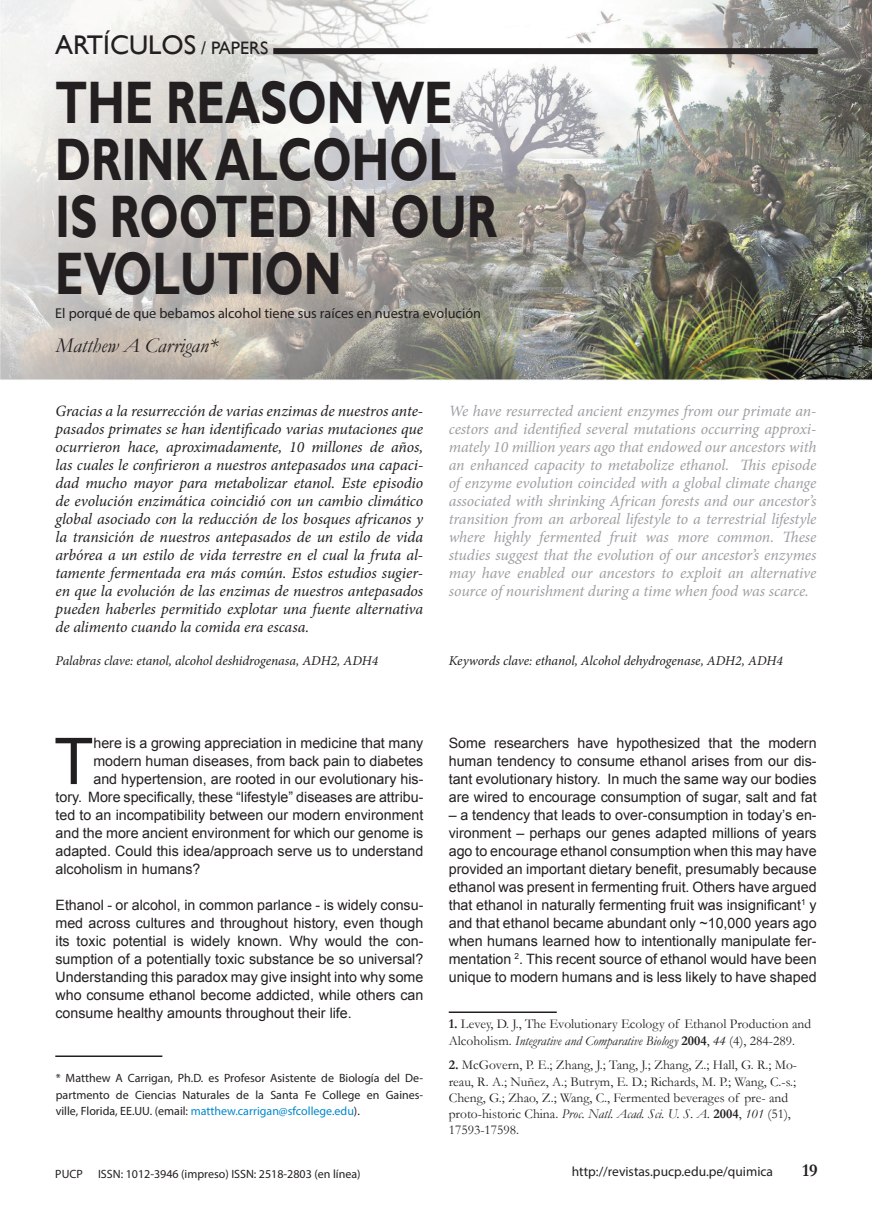
<style>
.page{position:relative;width:872px;height:1212px;background:#fff}
.page>*{position:absolute;margin:0;border:0;box-sizing:border-box;transform-origin:0 0}
.t1{font:64.5px "Arial";color:#231f20}
.t2{font:700 60px/57px "Gill Sans";color:#231f20;scale:.75 1}
.t3{font:27px "Gill Sans";color:#231f20}
.t4{font:italic 21px "Garamond";color:#231f20}
.t5{font:700 18px "Garamond";color:#231f20}
.t6{font:italic 15.75px/18px "Minion Pro";letter-spacing:-.005em;color:#231f20;text-align:justify}
.t7{font:italic 15.75px/18px "Minion Pro";letter-spacing:-.01em;color:#9d9fa2;text-align:justify}
.t8{font:14.25px/18px "Arial";color:#231f20;text-align:justify}
.t9{font:14.25px "Myriad Pro";color:#231f20}
.t10{font:13.5px/16.2px "Garamond";color:#231f20}
.t11{font:italic 13.5px "Minion Pro";letter-spacing:-.005em;color:#231f20}
.t12{font:13.5px "Myriad Pro";color:#231f20}
.t13{font:12px/16.5px "Myriad Pro";color:#231f20;text-align:justify}
.t14{font:9px "Myriad Pro";color:#b2b3b7}
.s1{font-size:18px}
.s2{color:#0087cd}
.s3{font-weight:700}
.s4{font-style:italic}
</style>
<div class="page">
<img style="left:0;top:0;width:872px;height:380px">
<hr style="left:55px;top:1055px;width:107px;height:2px;background:#231f20">
<hr style="left:449px;top:1011px;width:108px;height:2px;background:#231f20">
<div style="left:273px;top:48px;width:544px;height:6px;background:#231f20"></div>
<h3 class="t3" style="left:55px;top:30px;width:215px">ARTÍCULOS <span class="s1">/ PAPERS</span></h3>
<h2 class="t2" style="left:55px;top:76px;width:524px">THE REASON WE<br>DRINK ALCOHO</h2>
<h2 class="t2" style="left:429px;top:133px;width:38px">L</h2>
<h2 class="t2" style="left:55px;top:190px;width:586px;text-indent:221px">D IN OUR<br>EVOLUTION</h2>
<h2 class="t2" style="left:55px;top:190px;width:117px">IS ROOTE</h2>
<p class="t9" style="left:55px;top:305px;width:427px">El porqué de que bebamos alcohol tiene sus raíces en nuestra evolución</p>
<h3 class="t4" style="left:56px;top:332px;width:163px">Matthew A Carrigan*</h3>
<p class="t6" style="left:55px;top:402px;width:369px">Gracias a la resurrección de varias enzimas de nuestros ante&shy;pasados primates se han identificado varias mutaciones que ocurrieron hace, aproximadamente, 10 millones de años, las cuales le confirieron a nuestros antepasados una capaci&shy;dad mucho mayor para metabolizar etanol. Este episodio de evolución enzimática coincidió con un cambio climático global asociado con la reducción de los bosques africanos y la transición de nuestros antepasados de un estilo de vida arbórea a un estilo de vida terrestre en el cual la fruta al&shy;tamente fermentada era más común. Estos estudios sugier&shy;en que la evolución de las enzimas de nuestros antepasados pueden haberles permitido explotar una fuente alternativa de alimento cuando la comida era escasa.</p>
<p class="t11" style="left:55px;top:652px;width:324px">Palabras clave: etanol, alcohol deshidrogenasa, ADH2, ADH4</p>
<p class="t7" style="left:449px;top:402px;width:369px">We have resurrected ancient enzymes from our primate an&shy;cestors and identified several mutations occurring approxi&shy;mately 10 million years ago that endowed our ancestors with an enhanced capacity to metabolize ethanol. This episode of enzyme evolution coincided with a global climate change associated with shrinking African forests and our ancestor’s transition from an arboreal lifestyle to a terrestrial lifestyle where highly fermented fruit was more common. These studies suggest that the evolution of our ancestor’s enzymes may have enabled our ancestors to exploit an alternative source of nourishment during a time when food was scarce.</p>
<p class="t11" style="left:449px;top:652px;width:335px">Keywords clave: ethanol, Alcohol dehydrogenase, ADH2, ADH4</p>
<h1 class="t1" style="left:54px;top:717px;width:41px">T</h1>
<p class="t8" style="left:93px;top:734px;width:331px">here is a growing appreciation in medicine that many</p>
<p class="t8" style="left:93px;top:752px;width:331px">modern human diseases, from back pain to diabetes</p>
<p class="t8" style="left:93px;top:770px;width:331px">and hypertension, are rooted in our evolutionary his-</p>
<p class="t8" style="left:55px;top:788px;width:369px">tory. More specifically, these “lifestyle” diseases are attribu-</p>
<p class="t8" style="left:55px;top:806px;width:369px">ted to an incompatibility between our modern environment</p>
<p class="t8" style="left:55px;top:824px;width:369px">and the more ancient environment for which our genome is</p>
<p class="t8" style="left:55px;top:842px;width:369px">adapted. Could this idea/approach serve us to understand</p>
<p class="t8" style="left:55px;top:860px;width:146px">alcoholism in humans?</p>
<p class="t8" style="left:55px;top:896px;width:369px">Ethanol - or alcohol, in common parlance - is widely consu&shy;med across cultures and throughout history, even though its toxic potential is widely known. Why would the con&shy;sumption of a potentially toxic substance be so universal?<br>Understanding this paradox may give insight into why some who consume ethanol become addicted, while others can consume healthy amounts throughout their life.</p>
<p class="t13" style="left:56px;top:1070px;width:369px">* Matthew A Carrigan, Ph.D. es Profesor Asistente de Biología del De&shy;partmento de Ciencias Naturales de la Santa Fe College en Gaines&shy;ville, Florida, EE.UU. (email: <span class="s2">matthew.carrigan@sfcollege.edu</span>).</p>
<p class="t13" style="left:55px;top:1165px;width:29px">PUCP</p>
<p class="t13" style="left:98px;top:1165px;width:264px">ISSN: 1012-3946 (impreso) ISSN: 2518-2803 (en línea)</p>
<p class="t8" style="left:449px;top:734px;width:369px">Some researchers have hypothesized that the modern human tendency to consume ethanol arises from our dis&shy;tant evolutionary history. In much the same way our bodies are wired to encourage consumption of sugar, salt and fat</p>
<p class="t8" style="left:449px;top:806px;width:369px">– a tendency that leads to over-consumption in today’s en&shy;vironment – perhaps our genes adapted millions of years ago to encourage ethanol consumption when this may have provided an important dietary benefit, presumably because ethanol was present in fermenting fruit. Others have argued that ethanol in naturally fermenting fruit was insignificant<sup>1</sup> y and that ethanol became abundant only ~10,000 years ago when humans learned how to intentionally manipulate fer&shy;mentation <sup>2</sup>. This recent source of ethanol would have been unique to modern humans and is less likely to have shaped</p>
<p class="t10" style="left:449px;top:1016px;width:364px"><span class="s3">1.</span> Levey, D. J., The Evolutionary Ecology of Ethanol Production and<br>Alcoholism. <span class="s4">Integrative and Comparative Biology</span> <span class="s3">2004</span>, <span class="s4">44</span> (4), 284-289.</p>
<p class="t10" style="left:449px;top:1057px;width:350px"><span class="s3">2.</span> McGovern, P. E.; Zhang, J.; Tang, J.; Zhang, Z.; Hall, G. R.; Mo&shy;reau, R. A.; Nuñez, A.; Butrym, E. D.; Richards, M. P.; Wang, C.-s.; Cheng, G.; Zhao, Z.; Wang, C., Fermented beverages of pre- and proto-historic China. <span class="s4">Proc. Natl. Acad. Sci. U. S. A.</span> <span class="s3">2004</span>, <span class="s4">101</span> (51), 17593-17598.</p>
<p class="t12" style="left:572px;top:1163px;width:203px">http://revistas.pucp.edu.pe/quimica</p>
<p class="t5" style="left:802px;top:1160px;width:17px">19</p>
<p class="t14" style="left:853px;top:354px;width:77px;rotate:-90deg">Imagen: Victor Deak</p>
</div>
